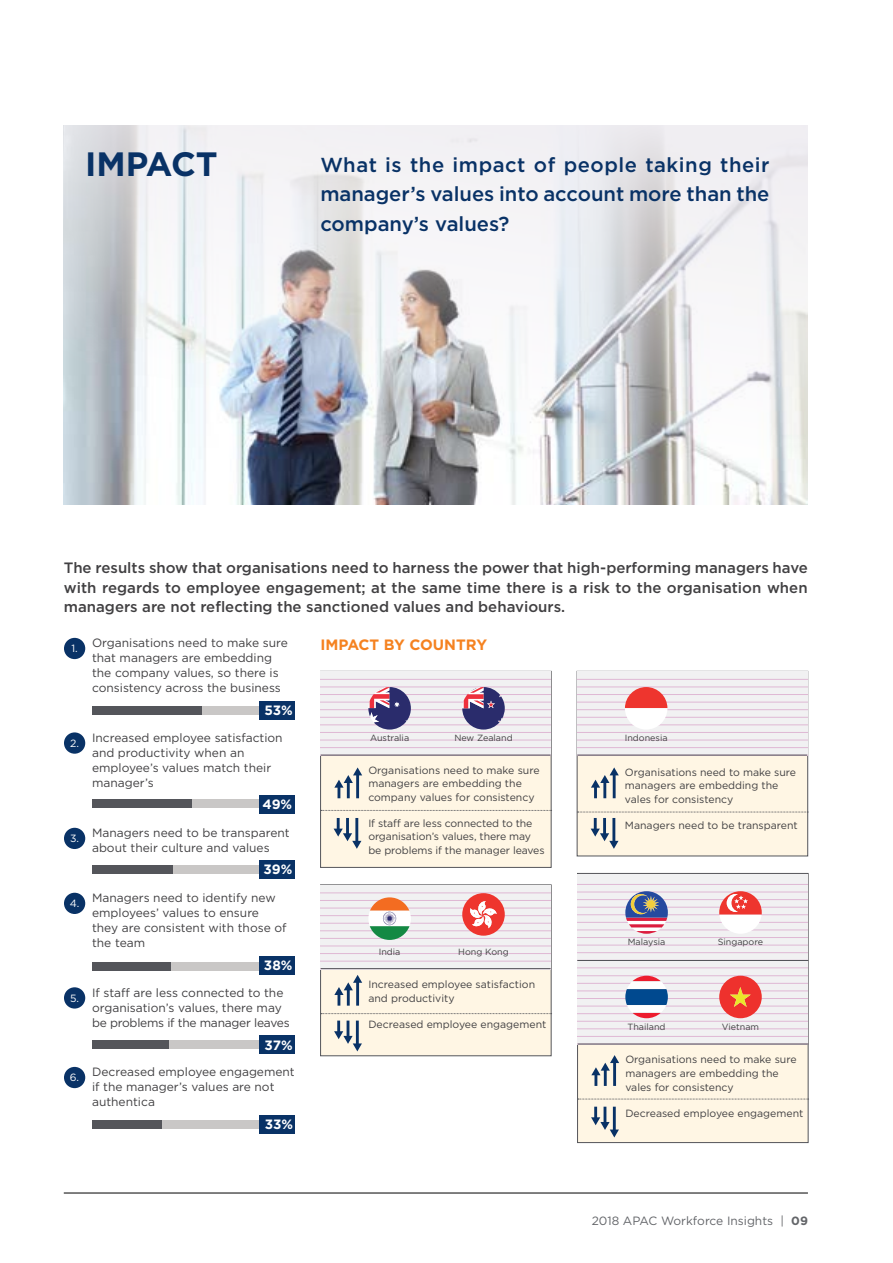
<style>
.page{position:relative;width:893px;height:1263px;background:#fff}
.page>*{position:absolute;margin:0;border:0;box-sizing:border-box;transform-origin:0 0}
.t1{font:700 33.75px "Gotham";color:#093266}
.t2{font:500 20.25px/29.2px "Gotham";color:#093266;text-align:justify}
.t3{font:500 15px/19.5px "Gotham";color:#414042;text-align:justify}
.t4{font:700 15px "Gotham";color:#f58220}
.t5{font:700 13.5px "Gotham";letter-spacing:-.005em;color:#fff}
.t6{font:12px/15px "Gotham";color:#414042}
.t7{font:12px "Gotham";color:#636569}
.t8{font:10.5px/13.5px "Gotham";color:#414042}
.t9{font:10.5px "Gotham";color:#fff}
.t10{font:9px "Gotham";color:#414042}
.s1{font-weight:700}
</style>
<div class="page">
<img style="left:64px;top:125px;width:744px;height:380px">
<div style="left:64px;top:638px;width:21px;height:21px;background:#093266;border-radius:50%"></div>
<div style="left:92px;top:706px;width:190px;height:8px;background:#c9c7c6"></div>
<div style="left:260px;top:701px;width:35px;height:19px;background:#093266"></div>
<div style="left:92px;top:706px;width:109px;height:8px;background:#54555a"></div>
<div style="left:64px;top:732px;width:21px;height:22px;background:#093266;border-radius:50%"></div>
<div style="left:92px;top:799px;width:190px;height:9px;background:#c9c7c6"></div>
<div style="left:260px;top:795px;width:35px;height:19px;background:#093266"></div>
<div style="left:92px;top:799px;width:99px;height:9px;background:#54555a"></div>
<div style="left:64px;top:828px;width:21px;height:21px;background:#093266;border-radius:50%"></div>
<div style="left:92px;top:866px;width:190px;height:8px;background:#c9c7c6"></div>
<div style="left:260px;top:860px;width:35px;height:19px;background:#093266"></div>
<div style="left:92px;top:866px;width:81px;height:8px;background:#54555a"></div>
<div style="left:64px;top:893px;width:21px;height:21px;background:#093266;border-radius:50%"></div>
<div style="left:92px;top:962px;width:190px;height:8px;background:#c9c7c6"></div>
<div style="left:260px;top:956px;width:35px;height:18px;background:#093266"></div>
<div style="left:92px;top:962px;width:79px;height:8px;background:#54555a"></div>
<div style="left:64px;top:987px;width:21px;height:21px;background:#093266;border-radius:50%"></div>
<div style="left:92px;top:1040px;width:190px;height:9px;background:#c9c7c6"></div>
<div style="left:260px;top:1035px;width:35px;height:19px;background:#093266"></div>
<div style="left:92px;top:1040px;width:77px;height:9px;background:#54555a"></div>
<div style="left:64px;top:1067px;width:21px;height:21px;background:#093266;border-radius:50%"></div>
<div style="left:92px;top:1120px;width:190px;height:9px;background:#c9c7c6"></div>
<div style="left:260px;top:1115px;width:35px;height:19px;background:#093266"></div>
<div style="left:92px;top:1120px;width:69px;height:9px;background:#54555a"></div>
<svg style="left:321px;top:671px;width:231px;height:196px"></svg>
<svg style="left:577px;top:671px;width:231px;height:185px"></svg>
<div style="left:577px;top:873px;width:232px;height:270px;background:#fff6e4"></div>
<div style="left:578px;top:874px;width:230px;height:171px;background:#f1f1f2"></div>
<hr style="left:578px;top:884px;width:230px;height:1px;background:#dfb8d4">
<hr style="left:578px;top:945px;width:230px;height:1px;background:#dfb8d4">
<hr style="left:578px;top:914px;width:230px;height:1px;background:#dfb8d4">
<hr style="left:578px;top:899px;width:230px;height:1px;background:#dfb8d4">
<hr style="left:578px;top:930px;width:230px;height:1px;background:#dfb8d4">
<hr style="left:578px;top:892px;width:230px;height:1px;background:#dfb8d4">
<hr style="left:578px;top:952px;width:230px;height:1px;background:#dfb8d4">
<hr style="left:578px;top:922px;width:230px;height:1px;background:#dfb8d4">
<hr style="left:578px;top:907px;width:230px;height:1px;background:#dfb8d4">
<hr style="left:578px;top:967px;width:230px;height:1px;background:#dfb8d4">
<hr style="left:578px;top:937px;width:230px;height:1px;background:#dfb8d4">
<hr style="left:578px;top:975px;width:230px;height:1px;background:#dfb8d4">
<hr style="left:578px;top:1036px;width:230px;height:1px;background:#dfb8d4">
<hr style="left:578px;top:1006px;width:230px;height:1px;background:#dfb8d4">
<hr style="left:578px;top:991px;width:230px;height:1px;background:#dfb8d4">
<hr style="left:578px;top:1021px;width:230px;height:1px;background:#dfb8d4">
<hr style="left:578px;top:983px;width:230px;height:1px;background:#dfb8d4">
<hr style="left:578px;top:1013px;width:230px;height:1px;background:#dfb8d4">
<hr style="left:578px;top:998px;width:230px;height:1px;background:#dfb8d4">
<hr style="left:578px;top:1028px;width:230px;height:1px;background:#dfb8d4">
<hr style="left:578px;top:1044px;width:230px;height:1px;background:#54555a">
<hr style="left:577px;top:960px;width:231px;height:1px;background:#54555a">
<svg style="left:578px;top:1099px;width:231px;height:1px"></svg>
<svg style="left:591px;top:1055px;width:28px;height:31px"></svg>
<svg style="left:591px;top:1107px;width:28px;height:30px"></svg>
<svg style="left:625px;top:891px;width:43px;height:43px"></svg>
<svg style="left:719px;top:891px;width:43px;height:42px"></svg>
<svg style="left:625px;top:976px;width:43px;height:42px"></svg>
<svg style="left:719px;top:976px;width:43px;height:42px"></svg>
<svg style="left:320px;top:884px;width:232px;height:172px"></svg>
<hr style="left:64px;top:1193px;width:744px;height:1px;background:#000">
<h1 class="t1" style="left:85px;top:142px;width:134px">IMPACT</h1>
<h2 class="t2" style="left:320px;top:150px;width:451px">What is the impact of people taking their manager’s values into account more than the company’s values?</h2>
<p class="t3" style="left:64px;top:558px;width:746px">The results show that organisations need to harness the power that high-performing managers have with regards to employee engagement; at the same time there is a risk to the organisation when managers are not reflecting the sanctioned values and behaviours.</p>
<p class="t9" style="left:71px;top:642px;width:8px">1.</p>
<p class="t9" style="left:70px;top:736px;width:10px">2.</p>
<p class="t9" style="left:70px;top:832px;width:11px">3.</p>
<p class="t6" style="left:92px;top:635px;width:197px">Organisations need to make sure that managers are embedding the company values, so there is consistency across the business</p>
<p class="t5" style="left:264px;top:701px;width:30px">53%</p>
<p class="t6" style="left:92px;top:730px;width:192px">Increased employee satisfaction and productivity when an employee’s values match their manager’s</p>
<p class="t5" style="left:263px;top:795px;width:31px">49%</p>
<p class="t6" style="left:92px;top:825px;width:199px">Managers need to be transparent about their culture and values</p>
<p class="t5" style="left:264px;top:860px;width:30px">39%</p>
<p class="t6" style="left:92px;top:890px;width:196px;text-indent:-22px"><sub>4.</sub> Managers need to identify new employees’ values to ensure they are consistent with those of the team</p>
<p class="t5" style="left:264px;top:956px;width:30px">38%</p>
<p class="t6" style="left:92px;top:985px;width:199px">If staff are less connected to the organisation’s values, there may be problems if the manager leaves</p>
<p class="t9" style="left:70px;top:991px;width:10px">5.</p>
<p class="t9" style="left:70px;top:1071px;width:11px">6.</p>
<p class="t5" style="left:265px;top:1036px;width:30px">37%</p>
<p class="t6" style="left:92px;top:1064px;width:204px">Decreased employee engagement if the manager’s values are not authentica</p>
<p class="t5" style="left:265px;top:1115px;width:30px">33%</p>
<p class="t4" style="left:320px;top:635px;width:168px">IMPACT BY COUNTRY</p>
<p class="t10" style="left:370px;top:732px;width:41px">Australia</p>
<p class="t10" style="left:454px;top:732px;width:60px">New Zealand</p>
<p class="t8" style="left:368px;top:763px;width:173px">Organisations need to make sure managers are embedding the company values for consistency</p>
<p class="t8" style="left:368px;top:816px;width:178px">If staff are less connected to the organisation’s values, there may be problems if the manager leaves</p>
<p class="t10" style="left:379px;top:945px;width:23px">India</p>
<p class="t10" style="left:458px;top:945px;width:52px">Hong Kong</p>
<p class="t8" style="left:368px;top:978px;width:168px">Increased employee satisfaction and productivity</p>
<p class="t8" style="left:368px;top:1017px;width:180px">Decreased employee engagement</p>
<p class="t10" style="left:625px;top:732px;width:44px">Indonesia</p>
<p class="t8" style="left:625px;top:765px;width:173px">Organisations need to make sure managers are embedding the vales for consistency</p>
<p class="t8" style="left:625px;top:818px;width:174px">Managers need to be transparent</p>
<p class="t10" style="left:628px;top:936px;width:39px">Malaysia</p>
<p class="t10" style="left:718px;top:936px;width:47px">Singapore</p>
<p class="t10" style="left:628px;top:1021px;width:39px">Thailand</p>
<p class="t10" style="left:722px;top:1021px;width:39px">Vietnam</p>
<p class="t8" style="left:625px;top:1053px;width:173px">Organisations need to make sure managers are embedding the vales for consistency</p>
<p class="t8" style="left:625px;top:1106px;width:180px">Decreased employee engagement</p>
<p class="t7" style="left:592px;top:1213px;width:218px">2018 APAC Workforce Insights | <span class="s1">09</span></p>
</div>
